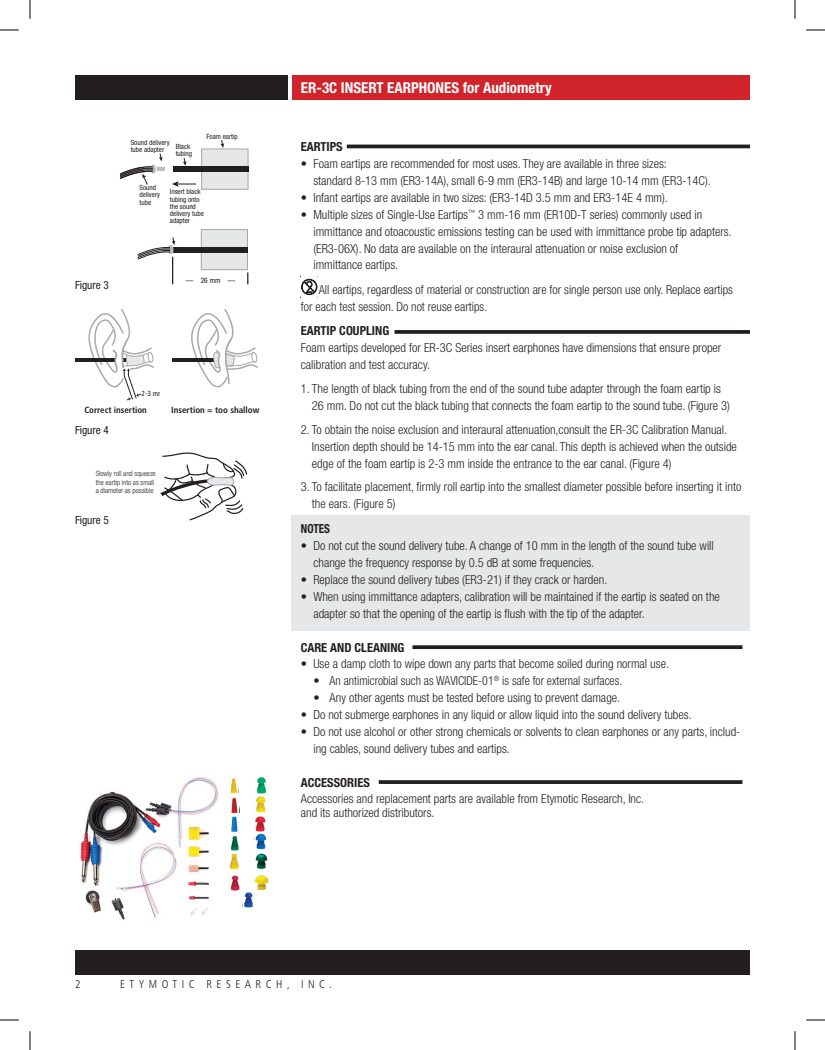
<style>
.page{position:relative;width:825px;height:1050px;background:#fff}
.page>*{position:absolute;margin:0;border:0;box-sizing:border-box;transform-origin:0 0}
.t1{font:700 condensed 15px "Helvetica Neue";color:#fff}
.t2{font:300 condensed 12.5px/16.9px "Helvetica Neue";color:#231f20}
.t3{font:700 condensed 12.5px "Helvetica Neue";color:#231f20}
.t4{font:700 condensed 12.5px "Helvetica Neue";color:#231f20;scale:.9 1}
.t5{font:300 condensed 11.25px "Frutiger";letter-spacing:.4em;color:#231f20}
.t6{font:condensed 11.25px "Helvetica Neue";color:#231f20}
.t7{font:700 condensed 8.88px "Frutiger";color:#231f20}
.t8{font:condensed 7.5px "Helvetica Neue";color:#231f20}
.t9{font:condensed 7.38px "Frutiger";color:#231f20}
.t10{font:300 condensed 7.25px/8.8px "Helvetica Neue";color:#231f20}
.t11{font:condensed 7.12px/7.1px "Helvetica Neue";color:#231f20}
</style>
<div class="page">
<div style="left:292px;top:515px;width:458px;height:116px;background:#e6e7e9"></div>
<div style="left:75px;top:75px;width:213px;height:24px;background:#231f20"></div>
<div style="left:293px;top:75px;width:457px;height:24px;background:#d1232a"></div>
<svg style="left:301px;top:277px;width:17px;height:20px"></svg>
<div style="left:75px;top:951px;width:675px;height:24px;background:#231f20"></div>
<svg style="left:412px;top:645px;width:331px;height:4px"></svg>
<svg style="left:379px;top:780px;width:364px;height:4px"></svg>
<svg style="left:395px;top:330px;width:355px;height:4px"></svg>
<hr style="left:347px;top:145px;width:403px;height:3px;background:#231f20">
<hr style="left:75px;top:358px;width:40px;height:4px;background:#231f20">
<svg style="left:88px;top:309px;width:66px;height:92px"></svg>
<hr style="left:173px;top:358px;width:38px;height:4px;background:#231f20">
<svg style="left:191px;top:309px;width:67px;height:79px"></svg>
<svg style="left:160px;top:453px;width:87px;height:67px"></svg>
<svg style="left:172px;top:181px;width:24px;height:6px"></svg>
<div style="left:202px;top:149px;width:46px;height:40px;background:#e6e7e9"></div>
<div style="left:201px;top:148px;width:48px;height:42px;border:1px solid #a8a9ad"></div>
<div style="left:173px;top:166px;width:75px;height:6px;background:#231f20"></div>
<svg style="left:183px;top:158px;width:4px;height:8px"></svg>
<svg style="left:220px;top:140px;width:4px;height:8px"></svg>
<svg style="left:120px;top:153px;width:45px;height:32px"></svg>
<div style="left:201px;top:230px;width:46px;height:40px;background:#e6e7e9"></div>
<div style="left:201px;top:229px;width:47px;height:41px;border:1px solid #a8a9ad"></div>
<div style="left:173px;top:247px;width:75px;height:5px;background:#231f20"></div>
<svg style="left:137px;top:237px;width:47px;height:47px"></svg>
<svg style="left:247px;top:272px;width:1px;height:12px"></svg>
<img style="left:230px;top:875px;width:10px;height:16px">
<img style="left:244px;top:892px;width:9px;height:16px">
<img style="left:256px;top:777px;width:11px;height:17px">
<img style="left:255px;top:796px;width:11px;height:35px">
<img style="left:255px;top:833px;width:11px;height:17px">
<img style="left:255px;top:875px;width:14px;height:15px">
<img style="left:255px;top:853px;width:13px;height:16px">
<img style="left:231px;top:816px;width:7px;height:16px">
<img style="left:230px;top:778px;width:7px;height:16px">
<img style="left:231px;top:798px;width:8px;height:15px">
<img style="left:231px;top:836px;width:8px;height:15px">
<img style="left:229px;top:853px;width:10px;height:17px">
<img style="left:80px;top:777px;width:139px;height:143px">
<svg style="left:0;top:29px;width:19px;height:2px"></svg>
<svg style="left:806px;top:29px;width:19px;height:2px"></svg>
<svg style="left:0;top:1019px;width:19px;height:2px"></svg>
<svg style="left:806px;top:1019px;width:19px;height:2px"></svg>
<svg style="left:29px;top:0;width:2px;height:19px"></svg>
<svg style="left:29px;top:1031px;width:2px;height:19px"></svg>
<svg style="left:794px;top:0;width:2px;height:19px"></svg>
<svg style="left:794px;top:1031px;width:2px;height:19px"></svg>
<p class="t1" style="left:301px;top:79px;width:252px">ER-3C INSERT EARPHONES for Audiometry</p>
<p class="t11" style="left:206px;top:133px;width:33px">Foam eartip</p>
<p class="t11" style="left:131px;top:139px;width:40px">Sound delivery tube adapter</p>
<p class="t11" style="left:140px;top:184px;width:22px">Sound delivery tube</p>
<p class="t3" style="left:301px;top:139px;width:43px">EARTIPS</p>
<p class="t2" style="left:313px;top:155px;width:399px;text-indent:-12px">• Foam eartips are recommended for most uses. They are available in three sizes:<br>standard 8-13 mm (ER3-14A), small 6-9 mm (ER3-14B) and large 10-14 mm (ER3-14C).</p>
<p class="t2" style="left:301px;top:189px;width:369px">• Infant eartips are available in two sizes: (ER3-14D 3.5 mm and ER3-14E 4 mm).</p>
<p class="t2" style="left:313px;top:206px;width:420px;text-indent:-12px">• Multiple sizes of Single-Use Eartips<sup>™</sup> 3 mm-16 mm (ER10D-T series) commonly used in immittance and otoacoustic emissions testing can be used with immittance probe tip adapters. (ER3-06X). No data are available on the interaural attenuation or noise exclusion of<br>immittance eartips.</p>
<p class="t2" style="left:301px;top:281px;width:434px;text-indent:18px">All eartips, regardless of material or construction are for single person use only. Replace eartips for each test session. Do not reuse eartips.</p>
<p class="t3" style="left:301px;top:323px;width:90px">EARTIP COUPLING</p>
<p class="t2" style="left:301px;top:339px;width:422px">Foam eartips developed for ER-3C Series insert earphones have dimensions that ensure proper calibration and test accuracy.</p>
<p class="t2" style="left:312px;top:380px;width:420px;text-indent:-11px">1. The length of black tubing from the end of the sound tube adapter through the foam eartip is<br>26 mm. Do not cut the black tubing that connects the foam eartip to the sound tube. (Figure 3)</p>
<p class="t2" style="left:312px;top:422px;width:427px;text-indent:-11px">2. To obtain the noise exclusion and interaural attenuation,consult the ER-3C Calibration Manual.<br>Insertion depth should be 14-15 mm into the ear canal. This depth is achieved when the outside edge of the foam eartip is 2-3 mm inside the entrance to the ear canal. (Figure 4)</p>
<p class="t2" style="left:312px;top:478px;width:431px;text-indent:-11px">3. To facilitate placement, firmly roll eartip into the smallest diameter possible before inserting it into the ears. (Figure 5)</p>
<p class="t4" style="left:301px;top:521px;width:34px">NOTES</p>
<p class="t2" style="left:313px;top:537px;width:402px;text-indent:-12px">• Do not cut the sound delivery tube. A change of 10 mm in the length of the sound tube will change the frequency response by 0.5 dB at some frequencies.</p>
<p class="t2" style="left:301px;top:571px;width:308px">• Replace the sound delivery tubes (ER3-21) if they crack or harden.</p>
<p class="t2" style="left:313px;top:588px;width:408px;text-indent:-12px">• When using immittance adapters, calibration will be maintained if the eartip is seated on the adapter so that the opening of the eartip is flush with the tip of the adapter.</p>
<p class="t3" style="left:301px;top:640px;width:105px">CARE AND CLEANING</p>
<p class="t2" style="left:301px;top:656px;width:370px">• Use a damp cloth to wipe down any parts that become soiled during normal use.</p>
<p class="t2" style="left:313px;top:672px;width:310px">• An antimicrobial such as WAVICIDE-01<sup>®</sup> is safe for external surfaces.</p>
<p class="t2" style="left:313px;top:689px;width:308px">• Any other agents must be tested before using to prevent damage.</p>
<p class="t2" style="left:301px;top:706px;width:392px">• Do not submerge earphones in any liquid or allow liquid into the sound delivery tubes.</p>
<p class="t2" style="left:313px;top:723px;width:429px;text-indent:-13px">• Do not use alcohol or other strong chemicals or solvents to clean earphones or any parts, includ&shy;ing cables, sound delivery tubes and eartips.</p>
<p class="t3" style="left:301px;top:775px;width:70px">ACCESSORIES</p>
<p class="t2" style="left:301px;top:792px;width:345px;line-height:13.8px">Accessories and replacement parts are available from Etymotic Research, Inc. and its authorized distributors.</p>
<p class="t11" style="left:176px;top:143px;width:18px">Black tubing</p>
<p class="t11" style="left:170px;top:188px;width:35px">Insert black tubing onto the sound delivery tube adapter</p>
<p class="t6" style="left:75px;top:278px;width:35px">Figure 3</p>
<p class="t8" style="left:186px;top:276px;width:51px">— 26 mm —</p>
<p class="t9" style="left:142px;top:389px;width:23px">2-3 mm</p>
<p class="t9" style="left:373px;top:389px;width:24px">2-3 mm</p>
<p class="t7" style="left:171px;top:405px;width:90px">Insertion = too shallow</p>
<p class="t7" style="left:314px;top:405px;width:65px">Correct insertion</p>
<p class="t7" style="left:84px;top:405px;width:64px">Correct insertion</p>
<p class="t6" style="left:75px;top:424px;width:35px">Figure 4</p>
<p class="t10" style="left:96px;top:469px;width:61px">Slowly roll and squeeze the eartip into as small a diameter as possible</p>
<p class="t6" style="left:75px;top:514px;width:35px">Figure 5</p>
<p class="t5" style="left:75px;top:978px;width:7px">2</p>
<p class="t5" style="left:120px;top:978px;width:214px">ETYMOTIC RESEARCH, INC.</p>
</div>
